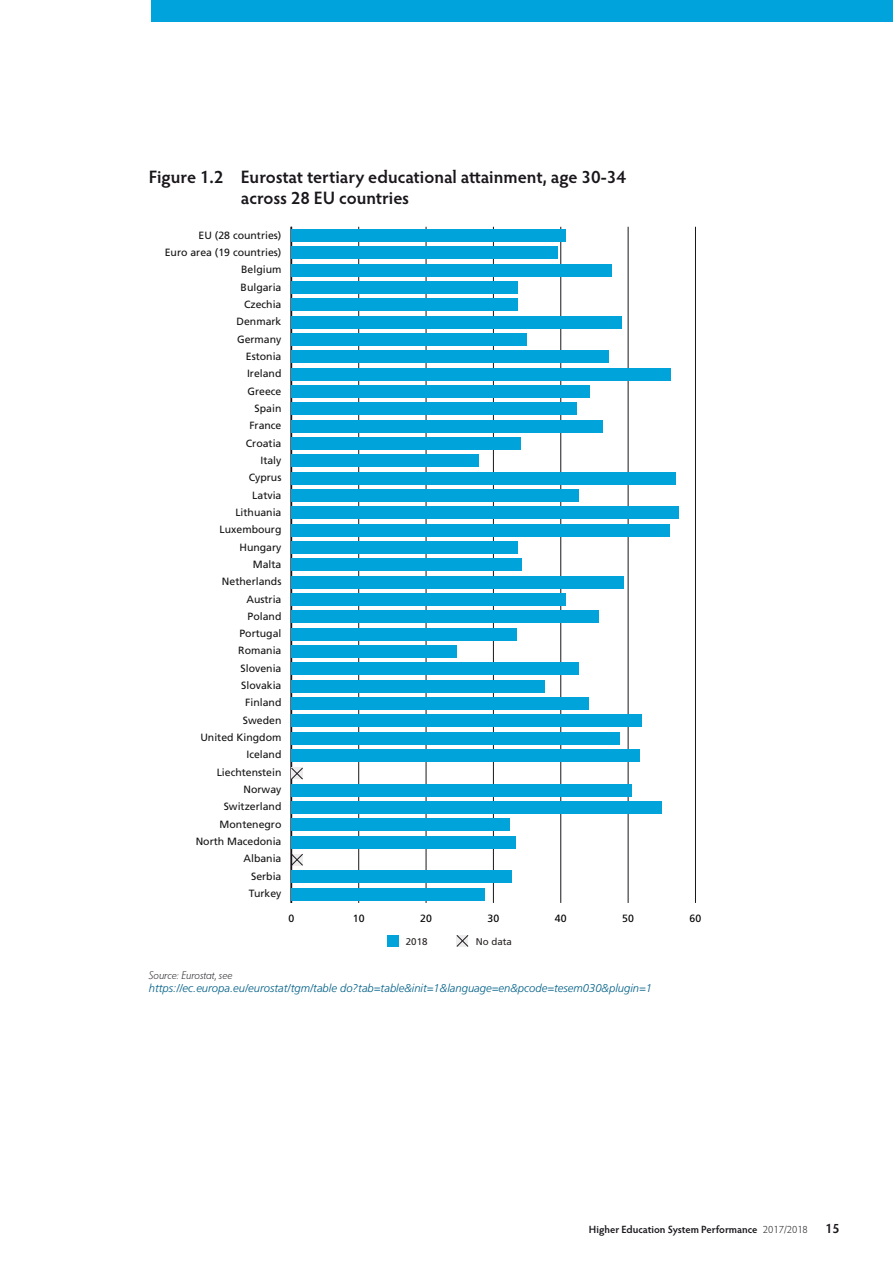
<style>
.page{position:relative;width:893px;height:1263px;background:#fff}
.page>*{position:absolute;margin:0;border:0;box-sizing:border-box;transform-origin:0 0}
.FIGURES{font:600 18px/21px "Hypatia Sans Pro";letter-spacing:-.005em;color:#1a171c}
.t1{font:600 13.5px "Hypatia Sans Pro";color:#1a171c}
.Sources_No_Indent{font:italic 300 11.25px/13.5px "Frutiger LT Std";color:#006087}
.t2{font:10.5px/17.4px "Frutiger LT Std";color:#121312;text-align:right}
.t3{font:600 10.5px "Hypatia Sans Pro";color:#1a171c}
.t4{font:10.5px "Frutiger LT Std";color:#010000}
.t5{font:9.75px "Frutiger LT Std";color:#282423}
.s1{font-family:"Hypatia Sans Pro";color:#1a171c}
.s2{font-weight:300}
</style>
<div class="page">
<div style="left:151px;top:0;width:742px;height:21px;background:#00a3db"></div>
<div style="left:387px;top:935px;width:12px;height:12px;background:#00a4db"></div>
<hr style="left:358px;top:227px;width:1px;height:676px;background:#1a171c">
<hr style="left:426px;top:227px;width:1px;height:676px;background:#1a171c">
<hr style="left:493px;top:227px;width:1px;height:676px;background:#1a171c">
<hr style="left:560px;top:227px;width:1px;height:676px;background:#1a171c">
<hr style="left:628px;top:227px;width:1px;height:676px;background:#1a171c">
<hr style="left:695px;top:227px;width:1px;height:676px;background:#1a171c">
<hr style="left:291px;top:227px;width:1px;height:676px;background:#1a171c">
<div style="left:291px;top:229px;width:274px;height:13px;background:#00a4db"></div>
<div style="left:291px;top:247px;width:267px;height:12px;background:#00a4db"></div>
<div style="left:291px;top:264px;width:321px;height:12px;background:#00a4db"></div>
<div style="left:291px;top:281px;width:227px;height:13px;background:#00a4db"></div>
<div style="left:291px;top:299px;width:227px;height:12px;background:#00a4db"></div>
<div style="left:291px;top:316px;width:331px;height:12px;background:#00a4db"></div>
<div style="left:291px;top:333px;width:235px;height:13px;background:#00a4db"></div>
<div style="left:291px;top:351px;width:318px;height:12px;background:#00a4db"></div>
<div style="left:291px;top:368px;width:380px;height:12px;background:#00a4db"></div>
<div style="left:291px;top:385px;width:299px;height:13px;background:#00a4db"></div>
<div style="left:291px;top:403px;width:286px;height:12px;background:#00a4db"></div>
<div style="left:291px;top:420px;width:311px;height:12px;background:#00a4db"></div>
<div style="left:291px;top:437px;width:230px;height:13px;background:#00a4db"></div>
<div style="left:291px;top:455px;width:188px;height:12px;background:#00a4db"></div>
<div style="left:291px;top:472px;width:385px;height:12px;background:#00a4db"></div>
<div style="left:291px;top:489px;width:288px;height:13px;background:#00a4db"></div>
<div style="left:291px;top:507px;width:388px;height:12px;background:#00a4db"></div>
<div style="left:291px;top:524px;width:379px;height:12px;background:#00a4db"></div>
<div style="left:291px;top:541px;width:227px;height:13px;background:#00a4db"></div>
<div style="left:291px;top:559px;width:231px;height:12px;background:#00a4db"></div>
<div style="left:291px;top:576px;width:333px;height:12px;background:#00a4db"></div>
<div style="left:291px;top:593px;width:274px;height:13px;background:#00a4db"></div>
<div style="left:291px;top:611px;width:308px;height:12px;background:#00a4db"></div>
<div style="left:291px;top:628px;width:226px;height:12px;background:#00a4db"></div>
<div style="left:291px;top:645px;width:166px;height:13px;background:#00a4db"></div>
<div style="left:291px;top:663px;width:288px;height:12px;background:#00a4db"></div>
<div style="left:291px;top:680px;width:254px;height:12px;background:#00a4db"></div>
<div style="left:291px;top:697px;width:298px;height:13px;background:#00a4db"></div>
<div style="left:291px;top:715px;width:351px;height:12px;background:#00a4db"></div>
<div style="left:291px;top:732px;width:329px;height:12px;background:#00a4db"></div>
<div style="left:291px;top:749px;width:349px;height:13px;background:#00a4db"></div>
<div style="left:291px;top:784px;width:341px;height:12px;background:#00a4db"></div>
<div style="left:291px;top:801px;width:371px;height:13px;background:#00a4db"></div>
<div style="left:291px;top:819px;width:219px;height:12px;background:#00a4db"></div>
<div style="left:291px;top:836px;width:225px;height:12px;background:#00a4db"></div>
<div style="left:291px;top:871px;width:221px;height:12px;background:#00a4db"></div>
<div style="left:291px;top:888px;width:194px;height:12px;background:#00a4db"></div>
<svg style="left:290px;top:853px;width:13px;height:13px"></svg>
<svg style="left:290px;top:767px;width:13px;height:13px"></svg>
<svg style="left:456px;top:935px;width:13px;height:12px"></svg>
<p class="FIGURES" style="left:241px;top:166px;width:387px;text-indent:-92px">Figure 1.2 Eurostat tertiary educational attainment, age 30-34 across 28 EU countries</p>
<p class="t2" style="left:165px;top:226px;width:118px">EU (28 countries)<br>Euro area (19 countries)<br>Belgium<br>Bulgaria<br>Czechia<br>Denmark<br>Germany<br>Estonia<br>Ireland<br>Greece<br>Spain<br>France<br>Croatia<br>Italy<br>Cyprus<br>Latvia<br>Lithuania<br>Luxembourg<br>Hungary<br>Malta<br>Netherlands<br>Austria<br>Poland<br>Portugal<br>Romania<br>Slovenia<br>Slovakia<br>Finland<br>Sweden<br>United Kingdom<br>Iceland<br>Liechtenstein<br>Norway<br>Switzerland<br>Montenegro<br>North Macedonia<br>Albania<br>Serbia<br>Turkey</p>
<p class="t4" style="left:288px;top:912px;width:7px">0</p>
<p class="t4" style="left:353px;top:912px;width:13px">10</p>
<p class="t4" style="left:420px;top:912px;width:13px">20</p>
<p class="t4" style="left:488px;top:912px;width:13px">30</p>
<p class="t4" style="left:555px;top:912px;width:13px">40</p>
<p class="t4" style="left:622px;top:912px;width:13px">50</p>
<p class="t4" style="left:690px;top:912px;width:13px">60</p>
<p class="t5" style="left:406px;top:936px;width:23px">2018</p>
<p class="t5" style="left:476px;top:936px;width:38px">No data</p>
<p class="Sources_No_Indent" style="left:149px;top:968px;width:505px"><span class="s1">Source: Eurostat, see<br></span>https://ec.europa.eu/eurostat/tgm/table do?tab=table&amp;init=1&amp;language=en&amp;pcode=tesem030&amp;plugin=1</p>
<p class="t3" style="left:589px;top:1222px;width:221px">Higher Education System Performance <span class="s2">2017/2018</span></p>
<p class="t1" style="left:825px;top:1219px;width:16px">15</p>
</div>
